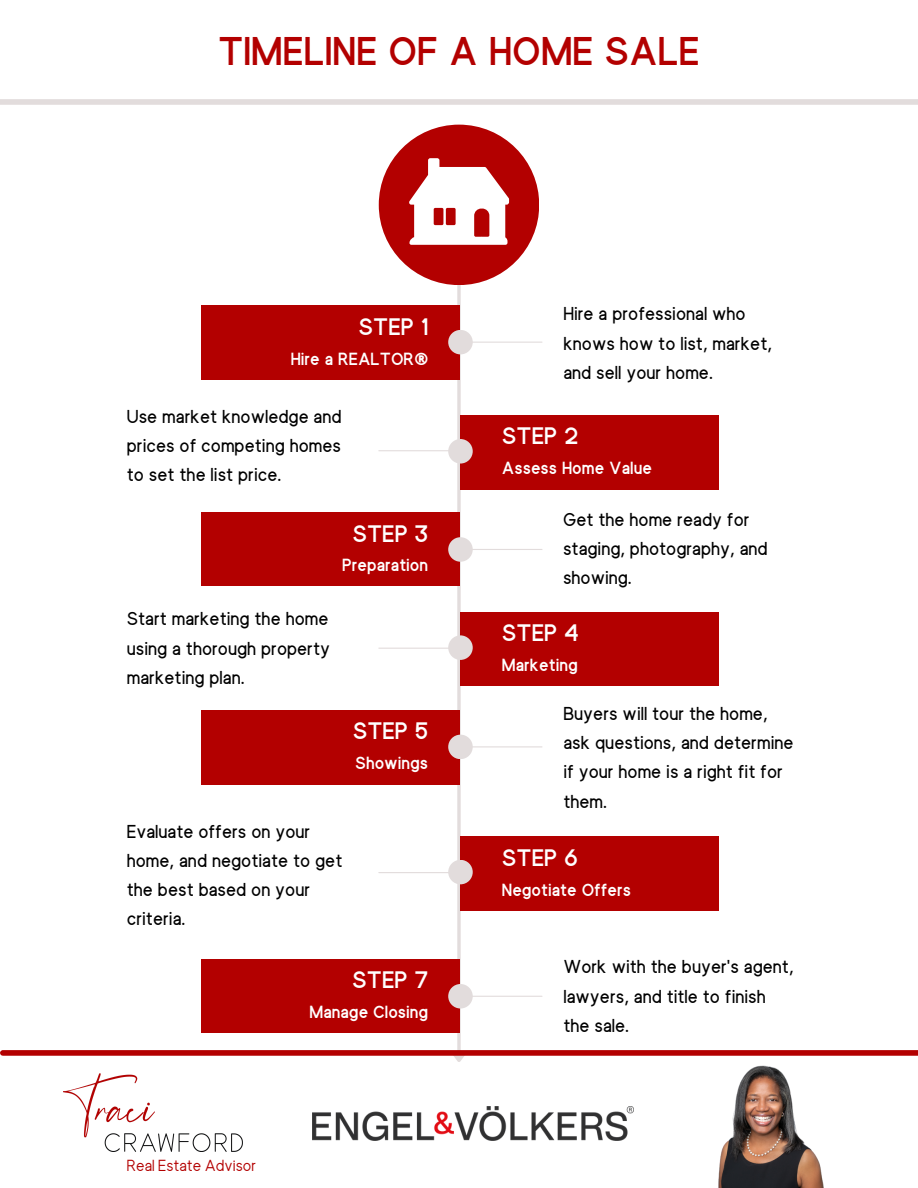
<style>
.page{position:relative;width:918px;height:1188px;background:#fff}
.page>*{position:absolute;margin:0;border:0;box-sizing:border-box;transform-origin:0 0}
.t1{font:700 45px "Giuconda";color:#b30000}
.t2{font:700 26.85px "Giuconda";color:#fff}
.t3{font:600 21px/29.2px "Giuconda";color:#000}
.t4{font:700 19.8px "Giuconda";color:#fff}
.t5{font:18px "Giuconda";color:#b30000}
</style>
<div class="page">
<div style="left:0;top:99px;width:918px;height:6px;background:#e2dcdc"></div>
<hr style="left:457px;top:283px;width:4px;height:769px;background:#eae6e6">
<svg style="left:454px;top:1056px;width:10px;height:6px"></svg>
<div style="left:379px;top:125px;width:160px;height:160px;background:#b30000;border-radius:50%"></div>
<div style="left:201px;top:306px;width:259px;height:74px;background:#b30000"></div>
<div style="left:460px;top:416px;width:259px;height:74px;background:#b30000"></div>
<div style="left:201px;top:512px;width:259px;height:74px;background:#b30000"></div>
<div style="left:460px;top:612px;width:259px;height:74px;background:#b30000"></div>
<div style="left:201px;top:711px;width:259px;height:73px;background:#b30000"></div>
<div style="left:201px;top:959px;width:259px;height:74px;background:#b30000"></div>
<div style="left:460px;top:837px;width:259px;height:74px;background:#b30000"></div>
<svg style="left:409px;top:158px;width:100px;height:87px"></svg>
<hr style="left:462px;top:342px;width:80px;height:1px;background:#e2dcdc">
<div style="left:448px;top:330px;width:25px;height:24px;background:#e2dcdc;border-radius:50%"></div>
<hr style="left:379px;top:450px;width:80px;height:1px;background:#e2dcdc">
<div style="left:448px;top:439px;width:25px;height:25px;background:#e2dcdc;border-radius:50%"></div>
<hr style="left:462px;top:549px;width:80px;height:1px;background:#e2dcdc">
<div style="left:448px;top:537px;width:25px;height:25px;background:#e2dcdc;border-radius:50%"></div>
<hr style="left:379px;top:648px;width:80px;height:1px;background:#e2dcdc">
<div style="left:448px;top:635px;width:25px;height:25px;background:#e2dcdc;border-radius:50%"></div>
<hr style="left:462px;top:746px;width:80px;height:1px;background:#e2dcdc">
<div style="left:448px;top:735px;width:25px;height:24px;background:#e2dcdc;border-radius:50%"></div>
<hr style="left:379px;top:872px;width:80px;height:1px;background:#e2dcdc">
<div style="left:448px;top:860px;width:25px;height:24px;background:#e2dcdc;border-radius:50%"></div>
<hr style="left:462px;top:996px;width:80px;height:1px;background:#e2dcdc">
<div style="left:448px;top:984px;width:25px;height:25px;background:#e2dcdc;border-radius:50%"></div>
<div style="left:3px;top:1050px;width:915px;height:6px;background:#b30000"></div>
<img style="left:718px;top:1066px;width:106px;height:122px">
<img style="left:63px;top:1074px;width:179px;height:77px">
<img style="left:313px;top:1106px;width:320px;height:34px">
<h1 class="t1" style="left:218px;top:26px;width:483px">TIMELINE OF A HOME SALE</h1>
<p class="t2" style="left:359px;top:312px;width:71px">STEP 1</p>
<p class="t4" style="left:291px;top:348px;width:139px">Hire a REALTOR®</p>
<p class="t3" style="left:127px;top:402px;width:216px;text-align:justify">Use market knowledge and prices of competing homes to set the list price.</p>
<p class="t2" style="left:352px;top:518px;width:77px">STEP 3</p>
<p class="t4" style="left:342px;top:554px;width:88px">Preparation</p>
<p class="t3" style="left:127px;top:605px;width:205px;text-align:justify">Start marketing the home using a thorough property marketing plan.</p>
<p class="t2" style="left:353px;top:716px;width:77px">STEP 5</p>
<p class="t4" style="left:355px;top:752px;width:75px">Showings</p>
<p class="t3" style="left:127px;top:817px;width:217px">Evaluate offers on your home, and negotiate to get the best based on your criteria.</p>
<p class="t2" style="left:352px;top:965px;width:77px">STEP 7</p>
<p class="t4" style="left:310px;top:1001px;width:120px">Manage Closing</p>
<p class="t5" style="left:127px;top:1156px;width:131px">Real Estate Advisor</p>
<p class="t3" style="left:563px;top:300px;width:210px">Hire a professional who knows how to list, market, and sell your home.</p>
<p class="t2" style="left:502px;top:421px;width:78px">STEP 2</p>
<p class="t4" style="left:502px;top:456px;width:152px">Assess Home Value</p>
<p class="t3" style="left:563px;top:505px;width:206px">Get the home ready for staging, photography, and showing.</p>
<p class="t2" style="left:502px;top:618px;width:78px">STEP 4</p>
<p class="t4" style="left:502px;top:654px;width:77px">Marketing</p>
<p class="t3" style="left:563px;top:699px;width:232px">Buyers will tour the home, ask questions, and determine if your home is a right fit for them.</p>
<p class="t2" style="left:502px;top:843px;width:77px">STEP 6</p>
<p class="t4" style="left:502px;top:879px;width:131px">Negotiate Offers</p>
<p class="t3" style="left:563px;top:953px;width:232px">Work with the buyer's agent, lawyers, and title to finish the sale.</p>
</div>
